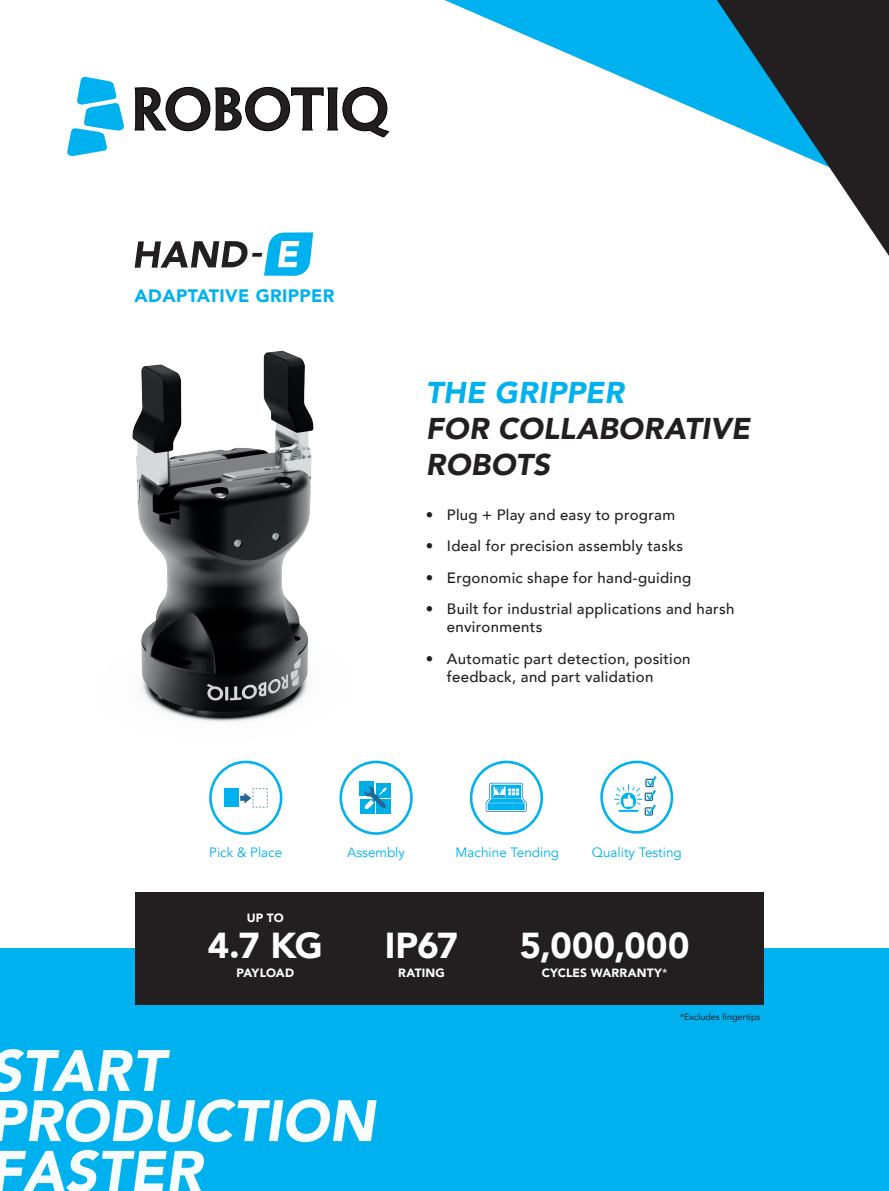
<style>
.page{position:relative;width:889px;height:1191px;background:#fff}
.page>*{position:absolute;margin:0;border:0;box-sizing:border-box;transform-origin:0 0}
.t1{font:italic 900 57.75px/50.4px "Avenir";color:#fff}
.Sub-titles_blue-desc{font:900 36px "Avenir";letter-spacing:.005em;color:#fff}
.Sub-titles_blue-desc-2{font:italic 900 30px/36px "Avenir";letter-spacing:.005em;color:#231f20}
.t2{font:900 18px "Avenir";letter-spacing:.02em;color:#00b1ef}
.t3{font:500 15px/18px "Avenir";letter-spacing:.02em;color:#231f20}
.t4{font:13.5px "Avenir";color:#00b1ef}
.Sub-titles_blue-desc-3{font:900 12px "Avenir";letter-spacing:.015em;color:#fff}
.Sub-titles_blue-desc-4{font:900 12px "Avenir";letter-spacing:-.005em;color:#fff}
.Paragraph_footer{font:9px "Avenir";color:#231f20}
.s1{color:#00b1ef}
.s2{font-weight:400}
</style>
<div class="page">
<svg style="left:383px;top:0;width:272px;height:138px"></svg>
<svg style="left:655px;top:0;width:233px;height:255px"></svg>
<svg style="left:135px;top:87px;width:254px;height:50px"></svg>
<svg style="left:67px;top:76px;width:57px;height:80px"></svg>
<svg style="left:135px;top:232px;width:178px;height:44px"></svg>
<img style="left:132px;top:350px;width:182px;height:372px">
<div style="left:0;top:948px;width:888px;height:242px;background:#00b1ef"></div>
<svg style="left:339px;top:760px;width:73px;height:74px"></svg>
<svg style="left:209px;top:760px;width:73px;height:74px"></svg>
<svg style="left:470px;top:760px;width:73px;height:74px"></svg>
<svg style="left:600px;top:760px;width:73px;height:73px"></svg>
<div style="left:135px;top:891px;width:628px;height:113px;background:#231f20"></div>
<p class="t2" style="left:135px;top:280px;width:201px">ADAPTATIVE GRIPPER</p>
<p class="Sub-titles_blue-desc-2" style="left:426px;top:374px;width:325px"><span class="s1">THE GRIPPER<br></span>FOR COLLABORATIVE<br>ROBOTS</p>
<p class="t3" style="left:426px;top:505px;width:251px">• Plug + Play and easy to program</p>
<p class="t3" style="left:426px;top:536px;width:259px">• Ideal for precision assembly tasks</p>
<p class="t3" style="left:426px;top:568px;width:267px">• Ergonomic shape for hand‑guiding</p>
<p class="t3" style="left:447px;top:599px;width:289px;text-indent:-21px">• Built for industrial applications and harsh environments</p>
<p class="t3" style="left:447px;top:649px;width:245px;text-indent:-21px">• Automatic part detection, position feedback, and part validation</p>
<p class="t4" style="left:209px;top:844px;width:75px">Pick &amp; Place</p>
<p class="t4" style="left:347px;top:844px;width:59px">Assembly</p>
<p class="t4" style="left:455px;top:844px;width:105px">Machine Tending</p>
<p class="t4" style="left:591px;top:844px;width:91px">Quality Testing</p>
<p class="Sub-titles_blue-desc-3" style="left:247px;top:907px;width:39px">UP TO</p>
<p class="Sub-titles_blue-desc" style="left:208px;top:914px;width:116px">4.7 KG</p>
<p class="Sub-titles_blue-desc-4" style="left:236px;top:962px;width:59px">PAYLOAD</p>
<p class="Sub-titles_blue-desc" style="left:385px;top:914px;width:75px">IP67</p>
<p class="Sub-titles_blue-desc-3" style="left:398px;top:962px;width:48px">RATING</p>
<h1 class="t1" style="left:-11px;top:1044px;width:387px">START<br>PRODUCTION<br>FASTER</h1>
<p class="Sub-titles_blue-desc" style="left:520px;top:914px;width:171px">5,000,000</p>
<p class="Sub-titles_blue-desc-3" style="left:541px;top:962px;width:127px">CYCLES WARRANTY<span class="s2">*</span></p>
<p class="Paragraph_footer" style="left:680px;top:1009px;width:82px">*Excludes fingertips</p>
</div>
